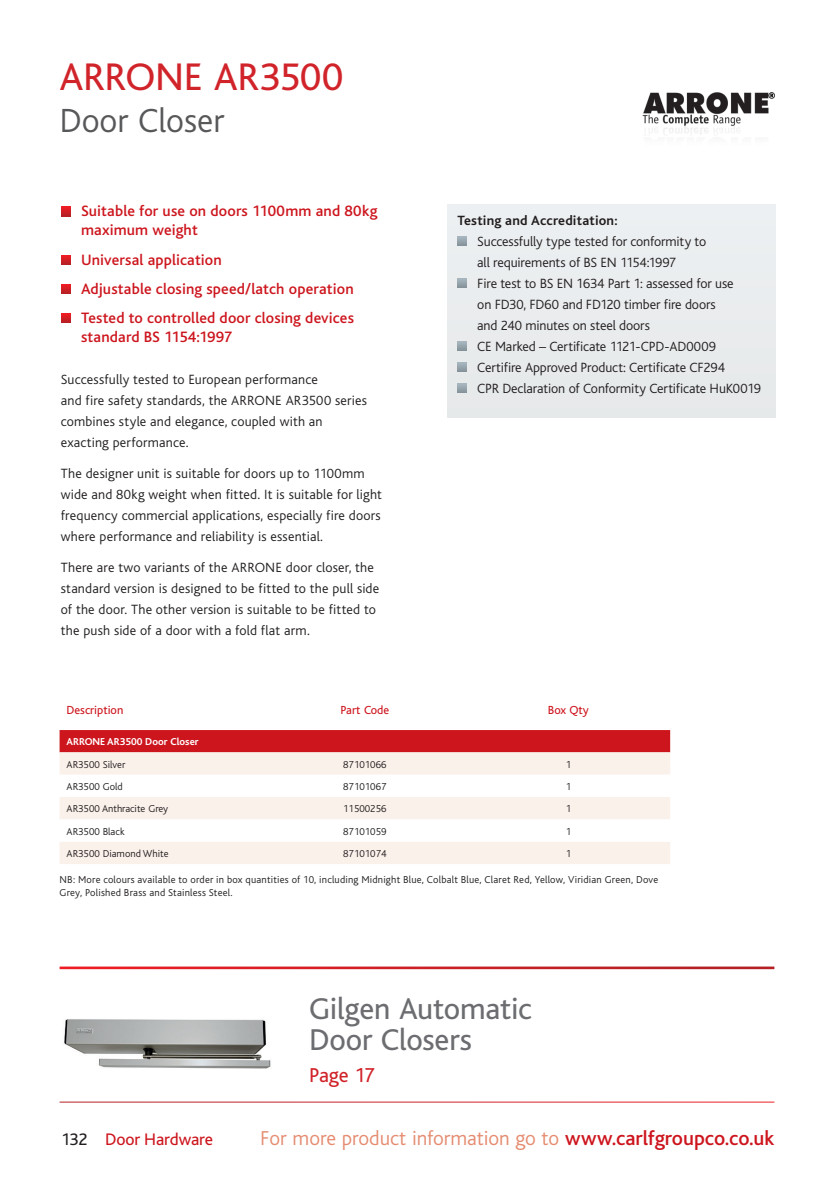
<style>
.page{position:relative;width:834px;height:1191px;background:#fff}
.page>*{position:absolute;margin:0;border:0;box-sizing:border-box;transform-origin:0 0}
._1_main_heads{font:40.25px "Bliss";letter-spacing:-.005em;color:#d1232a}
._1_main_heads-2{font:300 35px "Bliss";color:#57585a}
._1_main_heads-3{font:31.5px/31.5px "Bliss";letter-spacing:-.01em;color:#6c6d70}
.t1{font:300 21px "Bliss";letter-spacing:-.005em;color:#e58c71}
._1_main_heads-4{font:21px "Bliss";letter-spacing:-.01em;color:#d1232a}
.t2{font:17.5px "Bliss";letter-spacing:-.005em;color:#cd151d}
._2_bullets{font:500 15.75px/19.2px "Bliss";letter-spacing:.01em;color:#cd151d}
._2_bullets-2{font:300 14px/21px "Bliss";letter-spacing:.01em;color:#231f20}
._2_bullets-3{font:300 14px/21px "Bliss";letter-spacing:-.01em;color:#231f20}
._2_bullets-4{font:700 14px "Bliss";letter-spacing:.015em;color:#231f20}
._5_table_heads{font:12.25px "Bliss";color:#cd151d}
._2_bullets-5{font:300 10.5px/12.6px "Bliss";letter-spacing:.02em;color:#231f20}
._5_table_basic{font:300 10.5px "Bliss";color:#231f20}
._3_description{font:300 10.5px "Bliss";color:#231f20}
._5_table_heads-2{font:700 10.5px "Bliss";color:#fff}
.s1{color:#231f20}
.s2{font-weight:500;color:#cd151d}
</style>
<div class="page">
<img style="left:642px;top:92px;width:133px;height:32px">
<img style="left:645px;top:124px;width:93px;height:10px">
<div style="left:60px;top:730px;width:610px;height:22px;background:#cd151d"></div>
<div style="left:60px;top:752px;width:610px;height:112px;background:#fbf1eb"></div>
<svg style="left:60px;top:774px;width:610px;height:67px"></svg>
<img style="left:64px;top:1019px;width:207px;height:50px">
<svg style="left:61px;top:207px;width:9px;height:9px"></svg>
<svg style="left:61px;top:255px;width:9px;height:9px"></svg>
<svg style="left:61px;top:284px;width:9px;height:10px"></svg>
<svg style="left:61px;top:314px;width:9px;height:9px"></svg>
<div style="left:447px;top:204px;width:327px;height:213px;background:#eaecee"></div>
<svg style="left:457px;top:236px;width:9px;height:10px"></svg>
<svg style="left:457px;top:278px;width:9px;height:10px"></svg>
<svg style="left:457px;top:341px;width:9px;height:10px"></svg>
<svg style="left:457px;top:362px;width:9px;height:10px"></svg>
<svg style="left:457px;top:383px;width:9px;height:10px"></svg>
<p class="_1_main_heads" style="left:60px;top:56px;width:285px">ARRONE AR3500</p>
<p class="_1_main_heads-2" style="left:60px;top:102px;width:166px">Door Closer</p>
<p class="_2_bullets" style="left:81px;top:202px;width:298px">Suitable for use on doors 1100mm and 80kg maximum weight</p>
<p class="_2_bullets" style="left:81px;top:250px;width:142px">Universal application</p>
<p class="_2_bullets" style="left:81px;top:279px;width:274px">Adjustable closing speed/latch operation</p>
<p class="_2_bullets" style="left:81px;top:308px;width:274px">Tested to controlled door closing devices standard BS 1154:1997</p>
<p class="_2_bullets-2" style="left:61px;top:369px;width:308px">Successfully tested to European performance<br>and fire safety standards, the ARRONE AR3500 series combines style and elegance, coupled with an exacting performance.</p>
<p class="_2_bullets-2" style="left:61px;top:463px;width:322px">The designer unit is suitable for doors up to 1100mm wide and 80kg weight when fitted. It is suitable for light frequency commercial applications, especially fire doors where performance and reliability is essential.</p>
<p class="_2_bullets-2" style="left:61px;top:557px;width:320px">There are two variants of the ARRONE door closer, the standard version is designed to be fitted to the pull side of the door. The other version is suitable to be fitted to the push side of a door with a fold flat arm.</p>
<p class="_2_bullets-4" style="left:457px;top:213px;width:162px">Testing and Accreditation:</p>
<p class="_2_bullets-3" style="left:477px;top:231px;width:230px">Successfully type tested for conformity to all requirements of BS EN 1154:1997</p>
<p class="_2_bullets-2" style="left:477px;top:273px;width:258px">Fire test to BS EN 1634 Part 1: assessed for use on FD30, FD60 and FD120 timber fire doors and 240 minutes on steel doors</p>
<p class="_2_bullets-3" style="left:477px;top:336px;width:240px">CE Marked – Certificate 1121-CPD-AD0009</p>
<p class="_2_bullets-3" style="left:477px;top:357px;width:249px">Certifire Approved Product: Certificate CF294</p>
<p class="_2_bullets-3" style="left:477px;top:378px;width:285px">CPR Declaration of Conformity Certificate HuK0019</p>
<p class="_5_table_heads" style="left:67px;top:703px;width:58px">Description</p>
<p class="_5_table_heads" style="left:340px;top:703px;width:50px">Part Code</p>
<p class="_5_table_heads" style="left:547px;top:703px;width:43px">Box Qty</p>
<p class="_5_table_heads-2" style="left:67px;top:736px;width:134px">ARRONE AR3500 Door Closer</p>
<p class="_5_table_basic" style="left:67px;top:758px;width:60px">AR3500 Silver</p>
<p class="_3_description" style="left:343px;top:758px;width:45px">87101066</p>
<p class="_3_description" style="left:565px;top:758px;width:7px">1</p>
<p class="_5_table_basic" style="left:67px;top:781px;width:58px">AR3500 Gold</p>
<p class="_3_description" style="left:343px;top:781px;width:45px">87101067</p>
<p class="_3_description" style="left:565px;top:781px;width:7px">1</p>
<p class="_5_table_basic" style="left:67px;top:803px;width:103px">AR3500 Anthracite Grey</p>
<p class="_3_description" style="left:343px;top:803px;width:45px">11500256</p>
<p class="_3_description" style="left:565px;top:803px;width:7px">1</p>
<p class="_5_table_basic" style="left:67px;top:825px;width:59px">AR3500 Black</p>
<p class="_3_description" style="left:343px;top:825px;width:45px">87101059</p>
<p class="_3_description" style="left:565px;top:825px;width:7px">1</p>
<p class="_5_table_basic" style="left:67px;top:848px;width:103px">AR3500 Diamond White</p>
<p class="_3_description" style="left:343px;top:848px;width:45px">87101074</p>
<p class="_3_description" style="left:565px;top:848px;width:7px">1</p>
<p class="_2_bullets-5" style="left:60px;top:873px;width:600px">NB: More colours available to order in box quantities of 10, including Midnight Blue, Colbalt Blue, Claret Red, Yellow, Viridian Green, Dove<br>Grey, Polished Brass and Stainless Steel.</p>
<p class="_1_main_heads-3" style="left:309px;top:993px;width:224px">Gilgen Automatic<br>Door Closers</p>
<p class="_1_main_heads-4" style="left:309px;top:1064px;width:67px">Page 17</p>
<p class="t2" style="left:61px;top:1129px;width:153px"><span class="s1">132</span> Door Hardware</p>
<h3 class="t1" style="left:260px;top:1127px;width:515px">For more product information go to <span class="s2">www.carlfgroupco.co.uk</span></h3>
</div>
